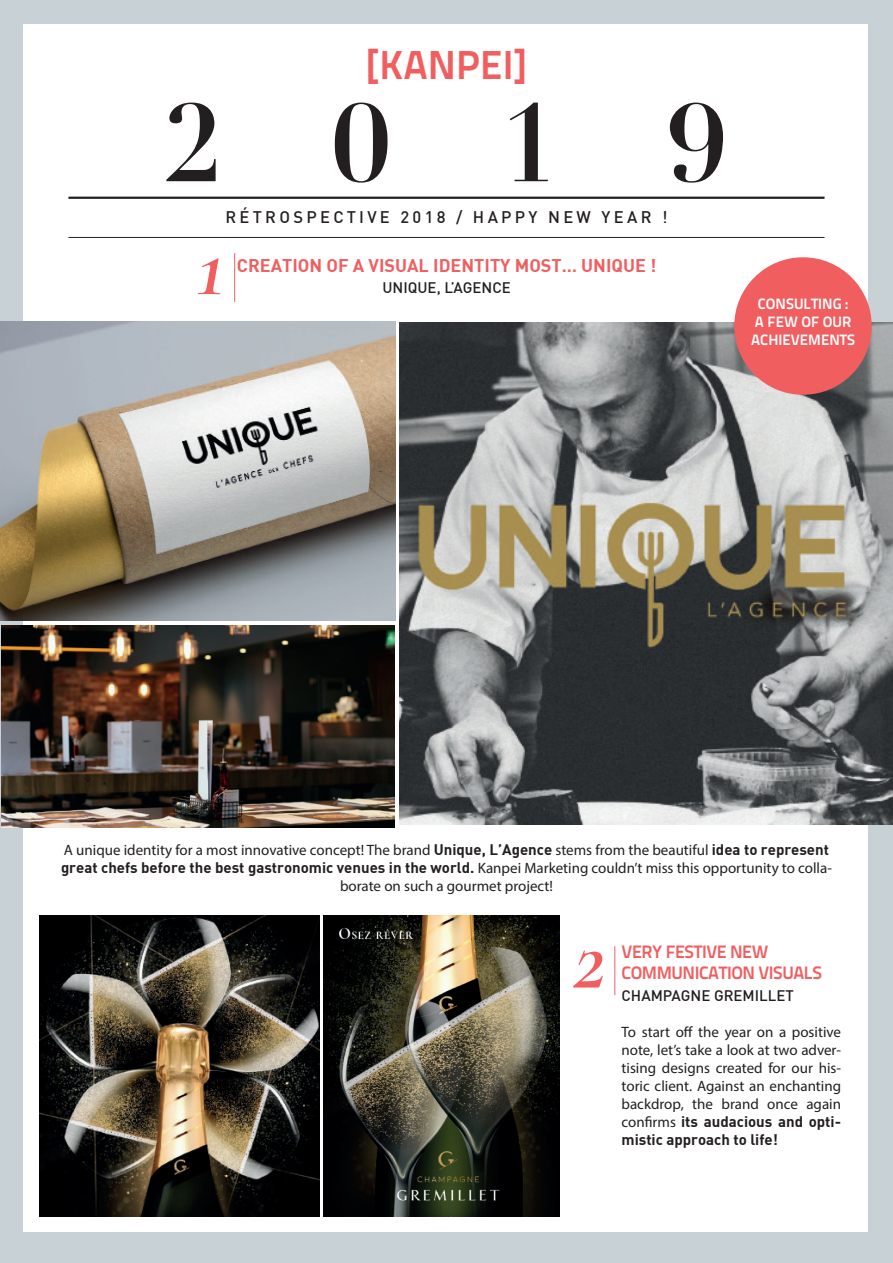
<style>
.page{position:relative;width:893px;height:1263px;background:#c8d1d6}
.page>*{position:absolute;margin:0;border:0;box-sizing:border-box;transform-origin:0 0}
.t1{font:700 108px "Didot";color:#231f20}
.t2{font:italic 600 90px "Cormorant 0008";color:#f05e60}
.t3{font:700 40.35px "Titillium Text 22 L";color:#f05e60}
.t4{font:18px "DIN Bold";color:#f05e60}
.t5{font:700 18px "Titillium Text 22 L";letter-spacing:-.025em;color:#f05e60}
.t6{font:500 16.5px "DIN";letter-spacing:.2em;color:#231f20}
.t7{font:15px/18px "Myriad Pro";color:#231f20;text-align:center}
.t8{font:500 15px "DIN";color:#231f20}
.t9{font:700 15px "Titillium Text 22 L";color:#fff}
.s1{font-family:"DIN Bold"}
</style>
<div class="page">
<div style="left:23px;top:24px;width:844px;height:1208px;background:#fff"></div>
<img style="left:400px;top:322px;width:493px;height:503px">
<hr style="left:614px;top:946px;width:1px;height:49px;background:#f05e60">
<img style="left:0;top:321px;width:395px;height:300px">
<hr style="left:68px;top:197px;width:756px;height:2px;background:#231f20">
<hr style="left:68px;top:237px;width:756px;height:1px;background:#231f20">
<img style="left:40px;top:915px;width:279px;height:301px">
<img style="left:323px;top:915px;width:236px;height:301px">
<hr style="left:234px;top:253px;width:1px;height:49px;background:#f05e60">
<img style="left:1px;top:625px;width:394px;height:202px">
<div style="left:734px;top:257px;width:138px;height:138px;background:#f05e60;border-radius:50%"></div>
<p class="t3" style="left:367px;top:34px;width:160px">[KANPEI]</p>
<p class="t1" style="left:163px;top:75px;width:566px">2019</p>
<p class="t6" style="left:225px;top:206px;width:444px">RÉTROSPECTIVE 2018 / HAPPY NEW YEAR !</p>
<p class="t2" style="left:198px;top:211px;width:28px">1</p>
<p class="t4" style="left:237px;top:253px;width:421px">CREATION OF A VISUAL IDENTITY MOST… UNIQUE !</p>
<p class="t8" style="left:382px;top:278px;width:130px">UNIQUE, L’AGENCE</p>
<p class="t9" style="left:758px;top:292px;width:92px">CONSULTING :</p>
<p class="t9" style="left:755px;top:310px;width:98px">A FEW OF OUR</p>
<p class="t9" style="left:751px;top:328px;width:105px">ACHIEVEMENTS</p>
<p class="t7" style="left:61px;top:841px;width:772px">A unique identity for a most innovative concept! The brand <span class="s1">Unique, L’Agence</span> stems from the beautiful <span class="s1">idea to represent great chefs before the best gastronomic venues in the world.</span> Kanpei Marketing couldn’t miss this opportunity to colla&shy;borate on such a gourmet project!</p>
<p class="t2" style="left:573px;top:905px;width:35px">2</p>
<p class="t5" style="left:621px;top:937px;width:149px">VERY FESTIVE NEW</p>
<p class="t5" style="left:621px;top:959px;width:202px">COMMUNICATION VISUALS</p>
<p class="t8" style="left:621px;top:986px;width:174px">CHAMPAGNE GREMILLET</p>
<p class="t7" style="left:621px;top:1022px;width:221px;text-align:justify">To start off the year on a positive note, let’s take a look at two adver&shy;tising designs created for our his&shy;toric client. Against an enchanting backdrop, the brand once again confirms <span class="s1">its audacious and opti&shy;mistic approach to life!</span></p>
</div>
